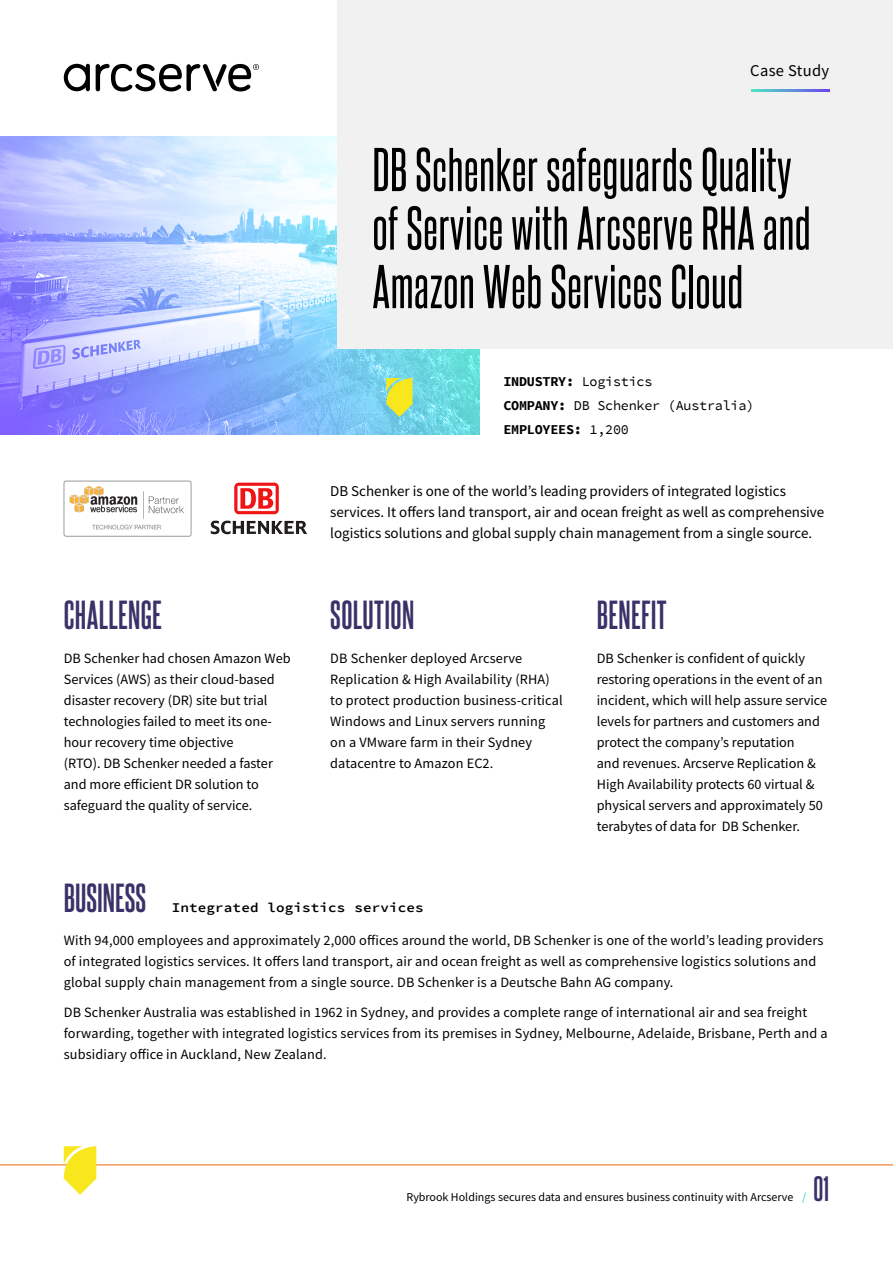
<style>
.page{position:relative;width:893px;height:1263px;background:#fff}
.page>*{position:absolute;margin:0;border:0;box-sizing:border-box;transform-origin:0 0}
.t1{font:52.5px/58.5px "Steelfish Rg";letter-spacing:.01em;color:#000}
.t2{font:700 34.5px "Steelfish Rg";letter-spacing:.01em;color:#3b3068}
.t3{font:16.5px "Source Sans Pro";letter-spacing:.02em;color:#000}
.t4{font:15px/21px "Source Sans Pro";color:#000}
.t5{font:14.25px/21px "Source Sans Pro";color:#000}
.t6{font:700 13.5px "Source Code Pro";letter-spacing:-.02em;color:#000}
.t7{font:13.5px "Source Code Pro";letter-spacing:-.02em;color:#000}
.t8{font:600 13.35px "Source Code Pro";letter-spacing:.01em;color:#000;scale:1.07 1}
.t9{font:12px "Source Sans Pro";color:#000}
.s1{font-weight:400}
.s2{font-weight:700}
.s3{font-weight:600;color:#50e3c2}
.s4{font-family:"Steelfish Rg";font-weight:700;font-size:30px;color:#3b3068}
</style>
<div class="page">
<hr style="left:0;top:1164px;width:893px;height:1px;background:#f59a5d">
<svg style="left:64px;top:64px;width:26px;height:27px"></svg>
<svg style="left:96px;top:64px;width:163px;height:27px"></svg>
<svg style="left:64px;top:1146px;width:32px;height:49px"></svg>
<svg style="left:0;top:136px;width:479px;height:298px;background:#aec8fb"></svg>
<svg style="left:386px;top:378px;width:26px;height:39px"></svg>
<div style="left:337px;top:0;width:556px;height:349px;background:#f1f1f1"></div>
<svg style="left:752px;top:90px;width:77px;height:1px"></svg>
<img style="left:64px;top:481px;width:128px;height:55px">
<img style="left:210px;top:482px;width:97px;height:52px">
<p class="t3" style="left:750px;top:60px;width:80px">Case Study</p>
<p class="t1" style="left:372px;top:139px;width:440px">DB Schenker safeguards Quality of Service with Arcserve RHA and<br>Amazon Web Services Cloud</p>
<p class="t6" style="left:503px;top:373px;width:151px">INDUSTRY: <span class="s1">Logistics</span></p>
<p class="t7" style="left:503px;top:397px;width:252px"><span class="s2">COMPANY:</span> DB Schenker (Australia)</p>
<p class="t6" style="left:503px;top:421px;width:127px">EMPLOYEES: <span class="s1">1,200</span></p>
<p class="t2" style="left:64px;top:594px;width:100px">CHALLENGE</p>
<p class="t5" style="left:64px;top:647px;width:228px">DB Schenker had chosen Amazon Web Services (AWS) as their cloud-based disaster recovery (DR) site but trial technologies failed to meet its one&shy;hour recovery time objective<br>(RTO). DB Schenker needed a faster and more efficient DR solution to safeguard the quality of service.</p>
<p class="t4" style="left:330px;top:481px;width:496px">DB Schenker is one of the world’s leading providers of integrated logistics services. It offers land transport, air and ocean freight as well as comprehensive logistics solutions and global supply chain management from a single source.</p>
<p class="t2" style="left:330px;top:594px;width:86px">SOLUTION</p>
<p class="t5" style="left:330px;top:647px;width:234px">DB Schenker deployed Arcserve Replication &amp; High Availability (RHA) to protect production business-critical Windows and Linux servers running on a VMware farm in their Sydney datacentre to Amazon EC2.</p>
<p class="t2" style="left:597px;top:594px;width:71px">BENEFIT</p>
<p class="t5" style="left:597px;top:647px;width:232px">DB Schenker is confident of quickly restoring operations in the event of an incident, which will help assure service levels for partners and customers and protect the company’s reputation<br>and revenues. Arcserve Replication &amp; High Availability protects 60 virtual &amp; physical servers and approximately 50 terabytes of data for DB Schenker.</p>
<p class="t2" style="left:64px;top:877px;width:84px">BUSINESS</p>
<p class="t8" style="left:172px;top:899px;width:237px">Integrated logistics services</p>
<p class="t5" style="left:64px;top:930px;width:761px">With 94,000 employees and approximately 2,000 offices around the world, DB Schenker is one of the world’s leading providers of integrated logistics services. It offers land transport, air and ocean freight as well as comprehensive logistics solutions and global supply chain management from a single source. DB Schenker is a Deutsche Bahn AG company.</p>
<p class="t5" style="left:64px;top:1001px;width:765px">DB Schenker Australia was established in 1962 in Sydney, and provides a complete range of international air and sea freight forwarding, together with integrated logistics services from its premises in Sydney, Melbourne, Adelaide, Brisbane, Perth and a subsidiary office in Auckland, New Zealand.</p>
<p class="t9" style="left:406px;top:1189px;width:424px">Rybrook Holdings secures data and ensures business continuity with Arcserve <span class="s3">/</span> <span class="s4">01</span></p>
</div>
